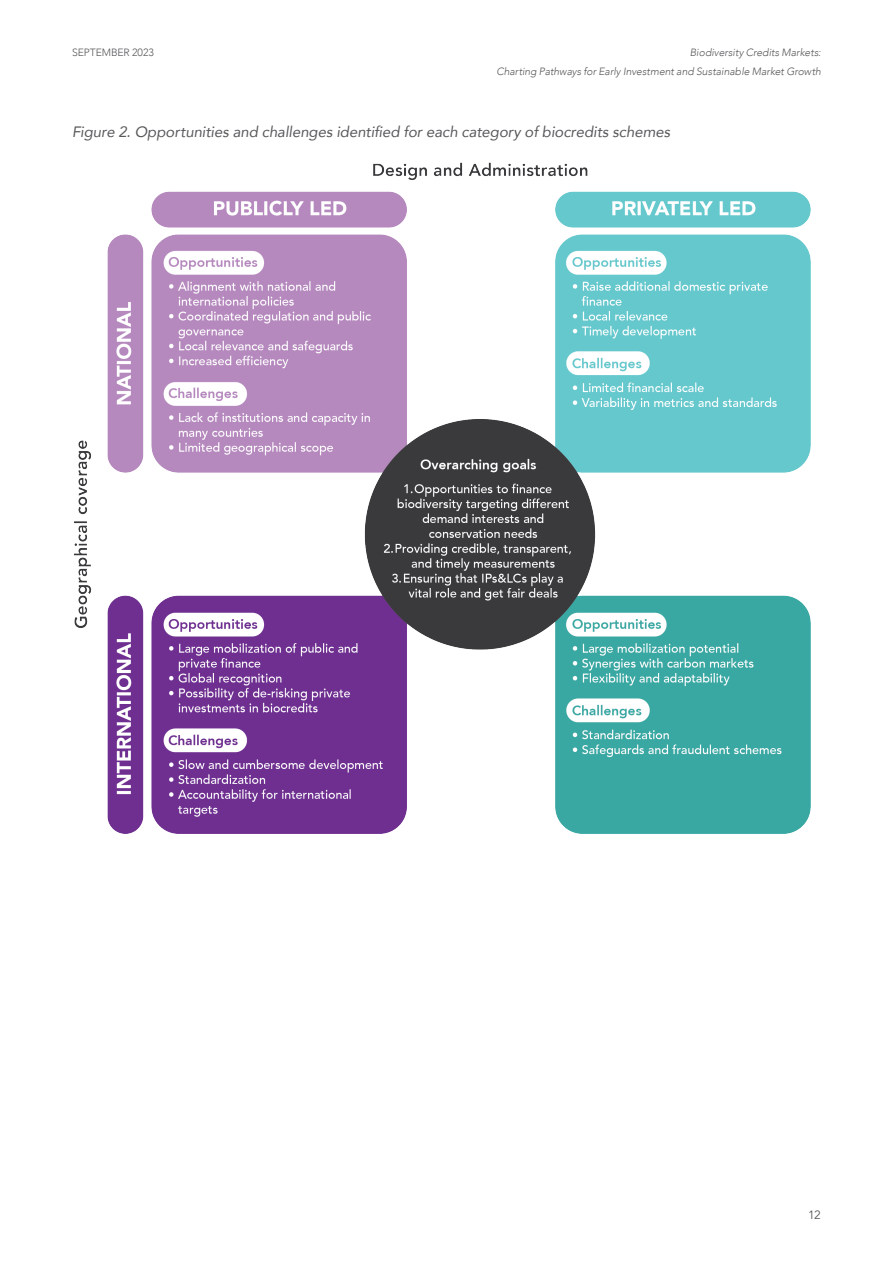
<style>
.page{position:relative;width:893px;height:1263px;background:#fff}
.page>*{position:absolute;margin:0;border:0;box-sizing:border-box;transform-origin:0 0}
.Table_Box_caption{font:italic 15px "Avenir";color:#57585a}
.t1{font:12px "Avenir";color:#57585a}
.t2{font:italic 300 10.5px/18.8px "Avenir";letter-spacing:-.005em;color:#57585a;text-align:right}
.t3{font:300 10.5px "Avenir";letter-spacing:-.005em;color:#57585a}
</style>
<div class="page">
<img style="left:74px;top:162px;width:736px;height:671px">
<p class="t3" style="left:72px;top:46px;width:83px">SEPTEMBER 2023</p>
<p class="t2" style="left:496px;top:43px;width:326px">Biodiversity Credits Markets:<br>Charting Pathways for Early Investment and Sustainable Market Growth</p>
<p class="Table_Box_caption" style="left:72px;top:122px;width:600px">Figure 2. Opportunities and challenges identified for each category of biocredits schemes</p>
<p class="t1" style="left:808px;top:1207px;width:14px">12</p>
</div>
